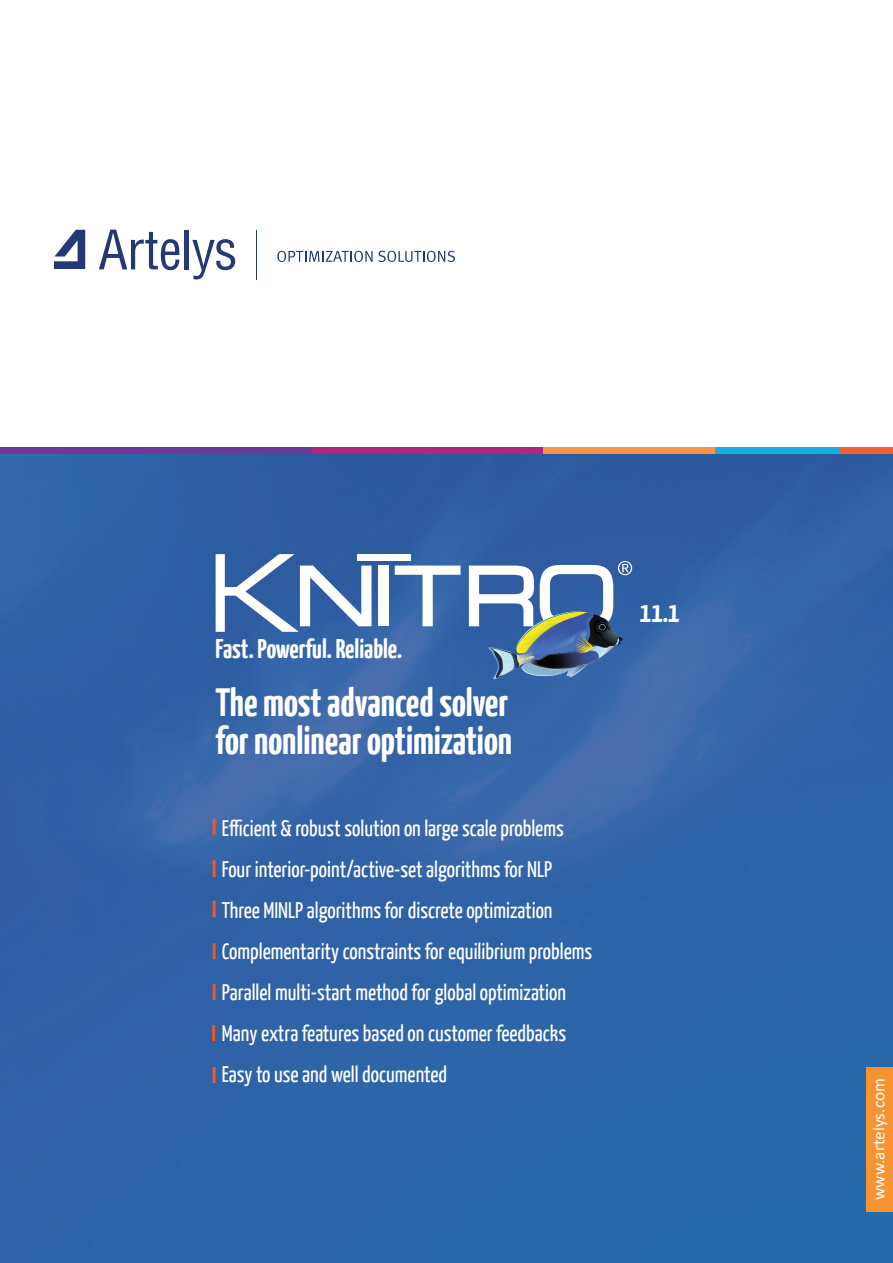
<style>
.page{position:relative;width:893px;height:1263px;background:#fff}
.page>*{position:absolute;margin:0;border:0;box-sizing:border-box;transform-origin:0 0}
.t1{font:700 39.3px/38.2px "Yanone Kaffeesatz";color:#fff}
.t2{font:700 28.5px "Yanone Kaffeesatz";color:#fff}
.t3{font:700 27px "Yanone Kaffeesatz";color:#fff}
.t4{font:22.5px "Yanone Kaffeesatz";color:#fff}
.t5{font:17.25px "Calibri";color:#fff}
</style>
<div class="page">
<img style="left:0;top:454px;width:893px;height:809px">
<svg style="left:216px;top:554px;width:155px;height:78px"></svg>
<div style="left:378px;top:566px;width:11px;height:60px;background:#fff"></div>
<svg style="left:395px;top:566px;width:65px;height:60px"></svg>
<div style="left:357px;top:555px;width:53px;height:6px;background:#fff"></div>
<svg style="left:469px;top:561px;width:163px;height:119px"></svg>
<hr style="left:213px;top:819px;width:3px;height:15px;background:#f15921">
<hr style="left:213px;top:901px;width:3px;height:16px;background:#f15921">
<hr style="left:213px;top:943px;width:3px;height:16px;background:#f15921">
<hr style="left:213px;top:860px;width:3px;height:17px;background:#f15921">
<hr style="left:213px;top:984px;width:3px;height:16px;background:#f15921">
<hr style="left:212px;top:1025px;width:3px;height:16px;background:#f15921">
<hr style="left:213px;top:1067px;width:3px;height:16px;background:#f15921">
<svg style="left:54px;top:230px;width:31px;height:39px"></svg>
<svg style="left:99px;top:230px;width:81px;height:40px"></svg>
<hr style="left:185px;top:230px;width:4px;height:39px;background:#233875">
<svg style="left:192px;top:239px;width:43px;height:40px"></svg>
<hr style="left:256px;top:230px;width:1px;height:49px;background:#233875">
<svg style="left:277px;top:251px;width:178px;height:11px"></svg>
<div style="left:0;top:448px;width:313px;height:6px;background:#6a3a96"></div>
<div style="left:312px;top:448px;width:231px;height:6px;background:#b4267e"></div>
<div style="left:543px;top:448px;width:172px;height:6px;background:#f69344"></div>
<div style="left:715px;top:448px;width:125px;height:6px;background:#1aade4"></div>
<div style="left:840px;top:448px;width:53px;height:6px;background:#f16232"></div>
<div style="left:867px;top:1067px;width:26px;height:144px;background:#f79332"></div>
<p class="t3" style="left:216px;top:632px;width:188px">Fast. Powerful. Reliable.</p>
<p class="t1" style="left:216px;top:682px;width:298px">The most advanced solver for nonlinear optimization</p>
<p class="t4" style="left:222px;top:815px;width:343px">Efficient &amp; robust solution on large scale problems</p>
<p class="t4" style="left:222px;top:856px;width:332px">Four interior-point/active-set algorithms for NLP</p>
<p class="t4" style="left:222px;top:897px;width:332px">Three MINLP algorithms for discrete optimization</p>
<p class="t4" style="left:222px;top:938px;width:372px">Complementarity constraints for equilibrium problems</p>
<p class="t4" style="left:222px;top:979px;width:345px">Parallel multi-start method for global optimization</p>
<p class="t4" style="left:222px;top:1020px;width:346px">Many extra features based on customer feedbacks</p>
<p class="t4" style="left:222px;top:1061px;width:227px">Easy to use and well documented</p>
<p class="t2" style="left:640px;top:595px;width:41px">11.1</p>
<p class="t5" style="left:867px;top:1200px;width:123px;rotate:-90deg">www.artelys.com</p>
</div>
